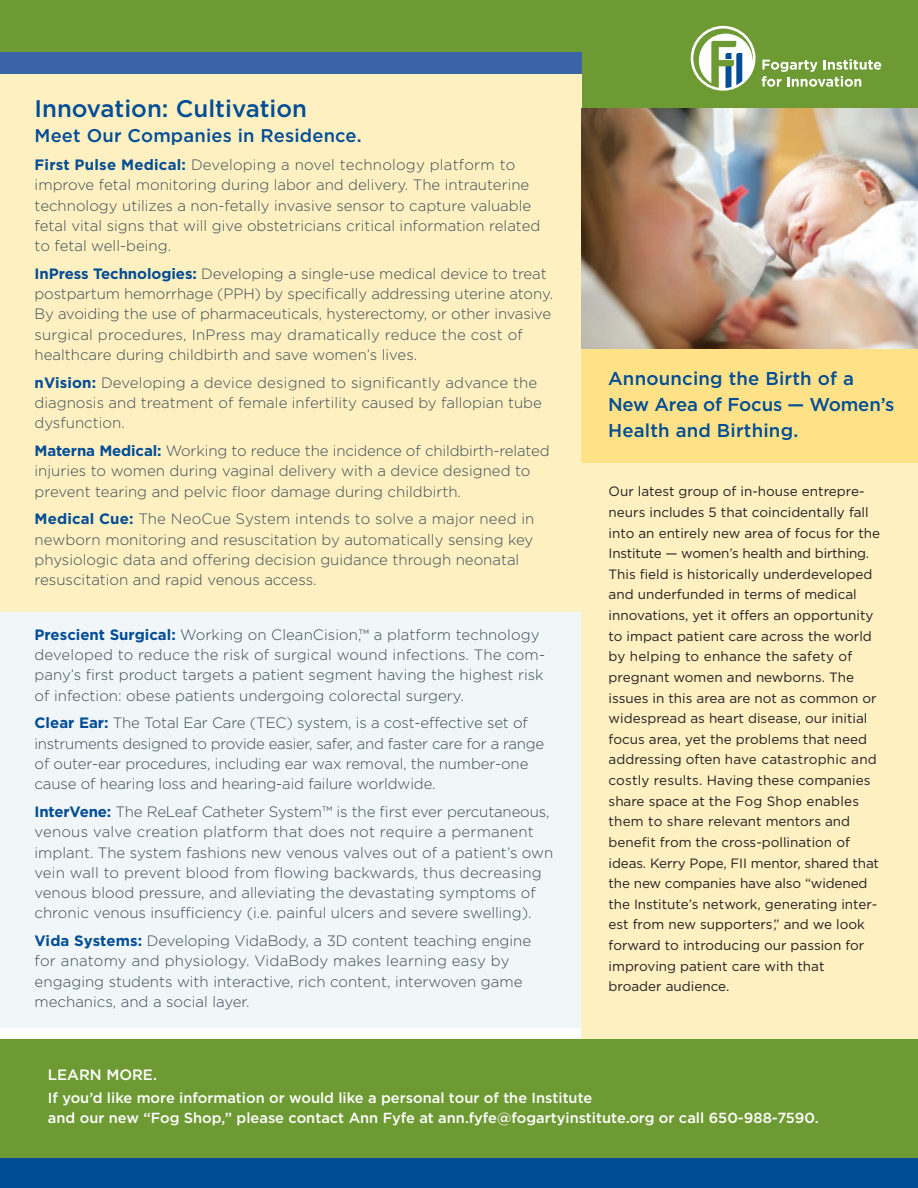
<style>
.page{position:relative;width:918px;height:1188px;background:#fff}
.page>*{position:absolute;margin:0;border:0;box-sizing:border-box;transform-origin:0 0}
.t1{font:500 24px "Gotham";color:#014d95}
.t2{font:500 18.6px/25.8px "Gotham";letter-spacing:.01em;color:#014d95}
.t3{font:500 18.3px "Gotham";letter-spacing:.01em;color:#014d95}
.t4{font:300 15px/20.2px "Gotham";color:#3a4b54}
.t5{font:500 15px "Gotham";color:#fff}
.t6{font:500 14.7px/20.5px "Gotham";color:#fff}
.t7{font:13.5px/20.7px "Gotham";color:#231f20}
.s1{font-weight:700;color:#014d95}
</style>
<div class="page">
<div style="left:0;top:0;width:918px;height:109px;background:#6e9a34"></div>
<svg style="left:691px;top:26px;width:65px;height:65px"></svg>
<svg style="left:693px;top:29px;width:60px;height:59px"></svg>
<svg style="left:762px;top:59px;width:119px;height:28px"></svg>
<div style="left:0;top:570px;width:581px;height:458px;background:#f1f6f9"></div>
<div style="left:582px;top:458px;width:336px;height:583px;background:#fef0c1"></div>
<div style="left:0;top:1040px;width:918px;height:134px;background:#6e9a34"></div>
<div style="left:0;top:1158px;width:918px;height:30px;background:#014d95"></div>
<div style="left:0;top:67px;width:581px;height:545px;background:#fef0c1"></div>
<div style="left:0;top:52px;width:581px;height:21px;background:#3a64a5"></div>
<img style="left:581px;top:108px;width:337px;height:241px">
<div style="left:581px;top:349px;width:337px;height:113px;background:#ffe288"></div>
<h1 class="t1" style="left:35px;top:95px;width:274px">Innovation: Cultivation</h1>
<p class="t3" style="left:35px;top:125px;width:329px">Meet Our Companies in Residence.</p>
<p class="t4" style="left:35px;top:154px;width:507px"><span class="s1">First Pulse Medical:</span> Developing a novel technology platform to improve fetal monitoring during labor and delivery. The intrauterine technology utilizes a non-fetally invasive sensor to capture valuable fetal vital signs that will give obstetricians critical information related to fetal well-being.</p>
<p class="t4" style="left:35px;top:263px;width:520px"><span class="s1">InPress Technologies:</span> Developing a single-use medical device to treat postpartum hemorrhage (PPH) by specifically addressing uterine atony.<br>By avoiding the use of pharmaceuticals, hysterectomy, or other invasive surgical procedures, InPress may dramatically reduce the cost of healthcare during childbirth and save women’s lives.</p>
<p class="t4" style="left:35px;top:372px;width:509px"><span class="s1">nVision:</span> Developing a device designed to significantly advance the diagnosis and treatment of female infertility caused by fallopian tube dysfunction.</p>
<p class="t4" style="left:35px;top:440px;width:517px"><span class="s1">Materna Medical:</span> Working to reduce the incidence of childbirth-related injuries to women during vaginal delivery with a device designed to prevent tearing and pelvic floor damage during childbirth.</p>
<p class="t4" style="left:35px;top:509px;width:501px"><span class="s1">Medical Cue:</span> The NeoCue System intends to solve a major need in newborn monitoring and resuscitation by automatically sensing key physiologic data and offering decision guidance through neonatal resuscitation and rapid venous access.</p>
<p class="t4" style="left:35px;top:624px;width:512px"><span class="s1">Prescient Surgical:</span> Working on CleanCision,™ a platform technology developed to reduce the risk of surgical wound infections. The com&shy;pany’s first product targets a patient segment having the highest risk of infection: obese patients undergoing colorectal surgery.</p>
<p class="t4" style="left:35px;top:713px;width:511px"><span class="s1">Clear Ear:</span> The Total Ear Care (TEC) system, is a cost-effective set of instruments designed to provide easier, safer, and faster care for a range of outer-ear procedures, including ear wax removal, the number-one cause of hearing loss and hearing-aid failure worldwide.</p>
<p class="t4" style="left:35px;top:801px;width:520px"><span class="s1">InterVene:</span> The ReLeaf Catheter System™ is the first ever percutaneous, venous valve creation platform that does not require a permanent implant. The system fashions new venous valves out of a patient’s own vein wall to prevent blood from flowing backwards, thus decreasing venous blood pressure, and alleviating the devastating symptoms of chronic venous insufficiency (i.e. painful ulcers and severe swelling).</p>
<p class="t4" style="left:35px;top:930px;width:498px"><span class="s1">Vida Systems:</span> Developing VidaBody, a 3D content teaching engine for anatomy and physiology. VidaBody makes learning easy by engaging students with interactive, rich content, interwoven game mechanics, and a social layer.</p>
<p class="t2" style="left:608px;top:366px;width:288px">Announcing the Birth of a<br>New Area of Focus — Women’s<br>Health and Birthing.</p>
<p class="t7" style="left:609px;top:481px;width:273px">Our latest group of in-house entrepre&shy;neurs includes 5 that coincidentally fall into an entirely new area of focus for the Institute — women’s health and birthing.<br>This field is historically underdeveloped and underfunded in terms of medical innovations, yet it offers an opportunity to impact patient care across the world by helping to enhance the safety of pregnant women and newborns. The issues in this area are not as common or widespread as heart disease, our initial focus area, yet the problems that need addressing often have catastrophic and costly results. Having these companies share space at the Fog Shop enables them to share relevant mentors and benefit from the cross-pollination of ideas. Kerry Pope, FII mentor, shared that the new companies have also “widened the Institute’s network, generating inter&shy;est from new supporters,” and we look forward to introducing our passion for improving patient care with that broader audience.</p>
<p class="t5" style="left:48px;top:1066px;width:111px">LEARN MORE.</p>
<p class="t6" style="left:48px;top:1087px;width:772px">If you’d like more information or would like a personal tour of the Institute<br>and our new “Fog Shop,” please contact Ann Fyfe at ann.fyfe@fogartyinstitute.org or call 650-988-7590.</p>
</div>
